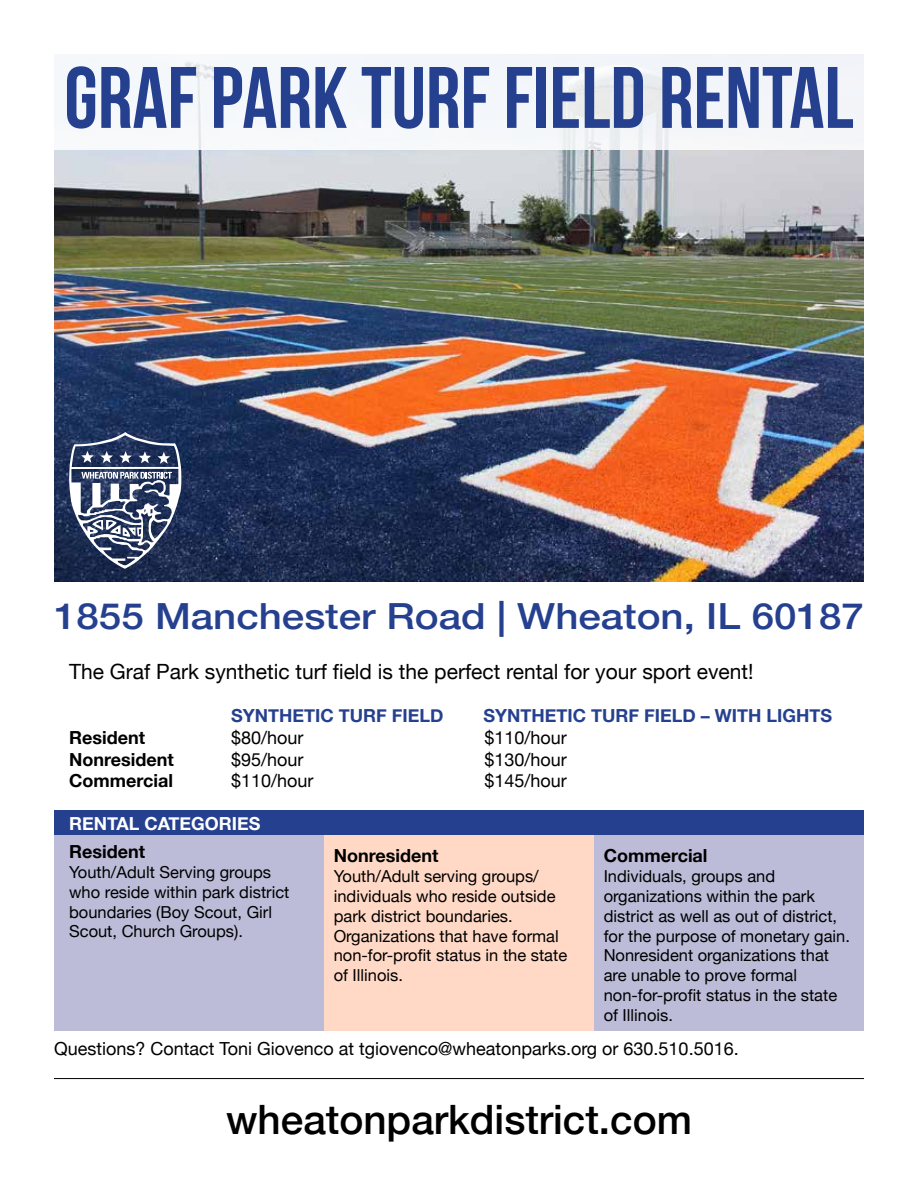
<style>
.page{position:relative;width:918px;height:1188px;background:#fff}
.page>*{position:absolute;margin:0;border:0;box-sizing:border-box;transform-origin:0 0}
.t1{font:700 87px "Bebas Neue";color:#25408f}
.t2{font:500 40.5px "Helvetica Neue";color:#000}
.t3{font:500 36px "Helvetica Neue";color:#25408f;scale:1.12 1}
.t4{font:21px "Helvetica Neue";color:#000}
.t5{font:18px "Helvetica Neue";color:#000}
.t6{font:700 18px "Helvetica Neue";color:#000}
.t7{font:700 18px "Helvetica Neue";color:#25408f}
.t8{font:700 18px "Helvetica Neue";color:#fff}
.t9{font:16.5px/19.8px "Helvetica Neue";color:#000}
</style>
<div class="page">
<div style="left:54px;top:835px;width:270px;height:196px;background:#bcbcd8"></div>
<div style="left:54px;top:810px;width:810px;height:25px;background:#25408f"></div>
<img style="left:54px;top:149px;width:810px;height:432px">
<div style="left:324px;top:835px;width:270px;height:196px;background:#ffd9c6"></div>
<div style="left:594px;top:835px;width:270px;height:196px;background:#bcbcd8"></div>
<svg style="left:69px;top:432px;width:112px;height:137px"></svg>
<hr style="left:54px;top:1078px;width:810px;height:1px;background:#000">
<div style="left:54px;top:54px;width:810px;height:95px;background:#f4f7fa"></div>
<h1 class="t1" style="left:64px;top:50px;width:791px">GRAF PARK TURF FIELD RENTAL</h1>
<h3 class="t3" style="left:54px;top:587px;width:724px">1855 Manchester Road | Wheaton, IL 60187</h3>
<p class="t4" style="left:69px;top:657px;width:686px">The Graf Park synthetic turf field is the perfect rental for your sport event!</p>
<p class="t7" style="left:231px;top:702px;width:214px">SYNTHETIC TURF FIELD</p>
<p class="t7" style="left:483px;top:702px;width:350px">SYNTHETIC TURF FIELD – WITH LIGHTS</p>
<p class="t6" style="left:69px;top:723px;width:77px">Resident</p>
<p class="t5" style="left:231px;top:725px;width:74px">$80/hour</p>
<p class="t5" style="left:485px;top:725px;width:84px">$110/hour</p>
<p class="t6" style="left:69px;top:745px;width:106px">Nonresident</p>
<p class="t5" style="left:231px;top:746px;width:74px">$95/hour</p>
<p class="t5" style="left:485px;top:746px;width:84px">$130/hour</p>
<p class="t6" style="left:69px;top:767px;width:105px">Commercial</p>
<p class="t5" style="left:231px;top:768px;width:84px">$110/hour</p>
<p class="t5" style="left:485px;top:768px;width:84px">$145/hour</p>
<p class="t8" style="left:69px;top:810px;width:193px">RENTAL CATEGORIES</p>
<p class="t6" style="left:69px;top:838px;width:77px">Resident</p>
<p class="t9" style="left:69px;top:863px;width:222px">Youth/Adult Serving groups who reside within park district boundaries (Boy Scout, Girl<br>Scout, Church Groups).</p>
<p class="t6" style="left:604px;top:842px;width:105px">Commercial</p>
<p class="t9" style="left:604px;top:867px;width:248px">Individuals, groups and organizations within the park district as well as out of district, for the purpose of monetary gain.<br>Nonresident organizations that are unable to prove formal non-for-profit status in the state of Illinois.</p>
<p class="t6" style="left:334px;top:842px;width:106px">Nonresident</p>
<p class="t9" style="left:334px;top:867px;width:235px">Youth/Adult serving groups/ individuals who reside outside park district boundaries.<br>Organizations that have formal non-for-profit status in the state of Illinois.</p>
<p class="t5" style="left:54px;top:1036px;width:686px">Questions? Contact Toni Giovenco at tgiovenco@wheatonparks.org or 630.510.5016.</p>
<h2 class="t2" style="left:226px;top:1087px;width:467px">wheatonparkdistrict.com</h2>
</div>
